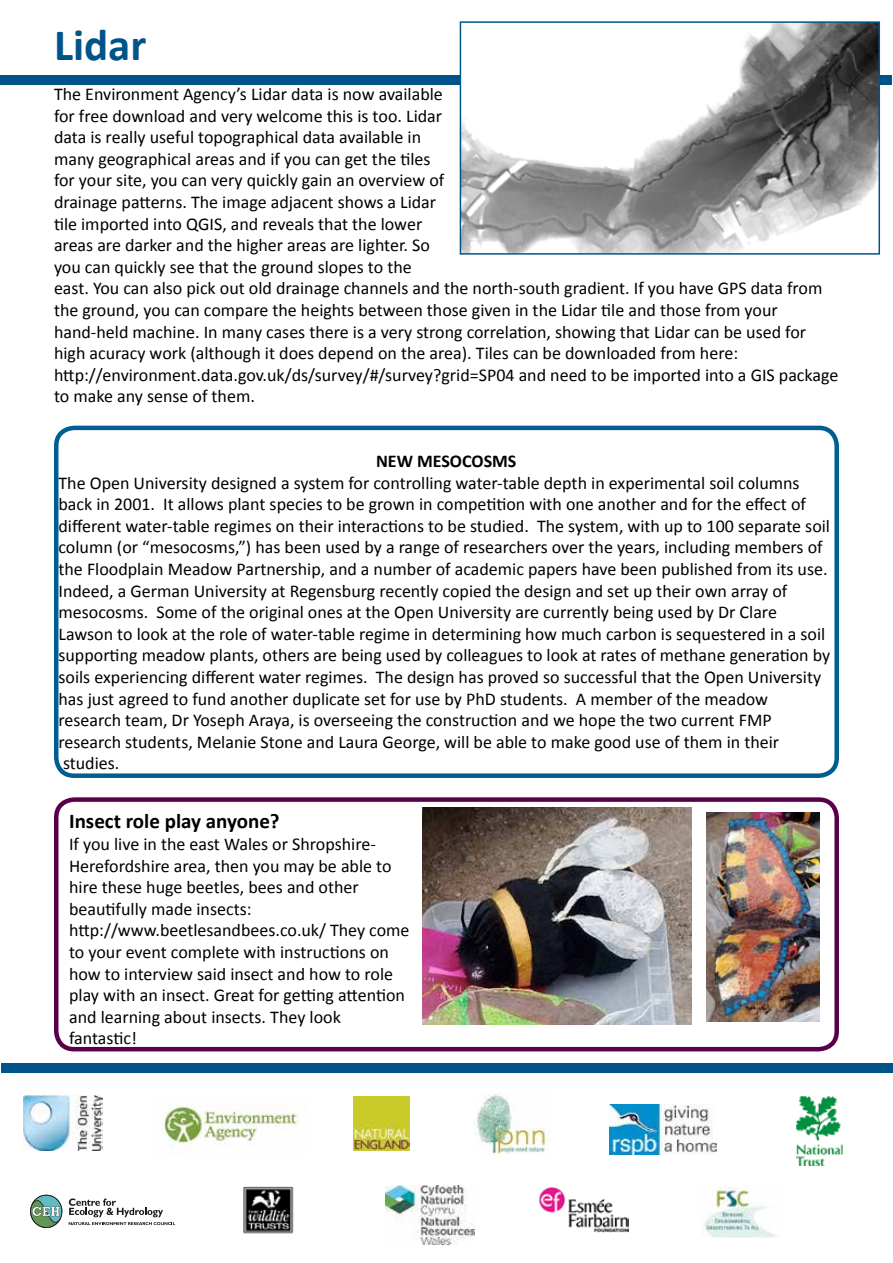
<style>
.page{position:relative;width:893px;height:1263px;background:#fff}
.page>*{position:absolute;margin:0;border:0;box-sizing:border-box;transform-origin:0 0}
.t1{font:700 45px "Calibri";color:#005489}
.t2{font:700 21px "Calibri";color:#000}
.t3{font:18px/21.6px "Calibri";color:#000}
.t4{font:700 18px "Calibri";color:#000}
</style>
<div class="page">
<div style="left:54px;top:426px;width:785px;height:352px;border:4px solid #005e90;border-radius:18px"></div>
<svg style="left:30px;top:1195px;width:32px;height:33px"></svg>
<svg style="left:69px;top:1198px;width:106px;height:27px"></svg>
<img style="left:243px;top:1186px;width:51px;height:48px">
<img style="left:354px;top:1097px;width:55px;height:53px">
<img style="left:701px;top:1186px;width:75px;height:51px">
<img style="left:539px;top:1187px;width:89px;height:45px">
<img style="left:152px;top:1103px;width:152px;height:52px">
<img style="left:474px;top:1094px;width:77px;height:61px">
<img style="left:796px;top:1097px;width:47px;height:69px">
<img style="left:609px;top:1105px;width:107px;height:50px">
<img style="left:23px;top:1095px;width:80px;height:55px">
<div style="left:2px;top:1063px;width:891px;height:9px;background:#005489"></div>
<div style="left:54px;top:797px;width:785px;height:254px;border:4px solid #5a004b;border-radius:18px"></div>
<img style="left:422px;top:808px;width:270px;height:217px">
<img style="left:706px;top:812px;width:114px;height:209px">
<img style="left:385px;top:1185px;width:89px;height:59px">
<div style="left:1px;top:75px;width:891px;height:9px;background:#005489"></div>
<img style="left:463px;top:24px;width:414px;height:228px">
<div style="left:460px;top:21px;width:420px;height:234px;border:2px solid #005489"></div>
<h1 class="t1" style="left:54px;top:17px;width:94px">Lidar</h1>
<p class="t3" style="left:54px;top:83px;width:786px">The Environment Agency’s Lidar data is now available<br>for free download and very welcome this is too. Lidar<br>data is really useful topographical data available in<br>many geographical areas and if you can get the tiles<br>for your site, you can very quickly gain an overview of<br>drainage patterns. The image adjacent shows a Lidar<br>tile imported into QGIS, and reveals that the lower<br>areas are darker and the higher areas are lighter. So<br>you can quickly see that the ground slopes to the<br>east. You can also pick out old drainage channels and the north-south gradient. If you have GPS data from the ground, you can compare the heights between those given in the Lidar tile and those from your hand-held machine. In many cases there is a very strong correlation, showing that Lidar can be used for high acuracy work (although it does depend on the area). Tiles can be downloaded from here: http://environment.data.gov.uk/ds/survey/#/survey?grid=SP04 and need to be imported into a GIS package to make any sense of them.</p>
<p class="t4" style="left:376px;top:449px;width:142px">NEW MESOCOSMS</p>
<p class="t3" style="left:58px;top:472px;width:773px">The Open University designed a system for controlling water-table depth in experimental soil columns back in 2001. It allows plant species to be grown in competition with one another and for the effect of different water-table regimes on their interactions to be studied. The system, with up to 100 separate soil column (or “mesocosms,”) has been used by a range of researchers over the years, including members of the Floodplain Meadow Partnership, and a number of academic papers have been published from its use.<br>Indeed, a German University at Regensburg recently copied the design and set up their own array of mesocosms. Some of the original ones at the Open University are currently being used by Dr Clare Lawson to look at the role of water-table regime in determining how much carbon is sequestered in a soil supporting meadow plants, others are being used by colleagues to look at rates of methane generation by soils experiencing different water regimes. The design has proved so successful that the Open University has just agreed to fund another duplicate set for use by PhD students. A member of the meadow research team, Dr Yoseph Araya, is overseeing the construction and we hope the two current FMP research students, Melanie Stone and Laura George, will be able to make good use of them in their studies.</p>
<p class="t2" style="left:69px;top:808px;width:212px">Insect role play anyone?</p>
<p class="t3" style="left:69px;top:833px;width:342px">If you live in the east Wales or Shropshire-Herefordshire area, then you may be able to hire these huge beetles, bees and other beautifully made insects: http://www.beetlesandbees.co.uk/ They come to your event complete with instructions on how to interview said insect and how to role play with an insect. Great for getting attention and learning about insects. They look fantastic!</p>
</div>
